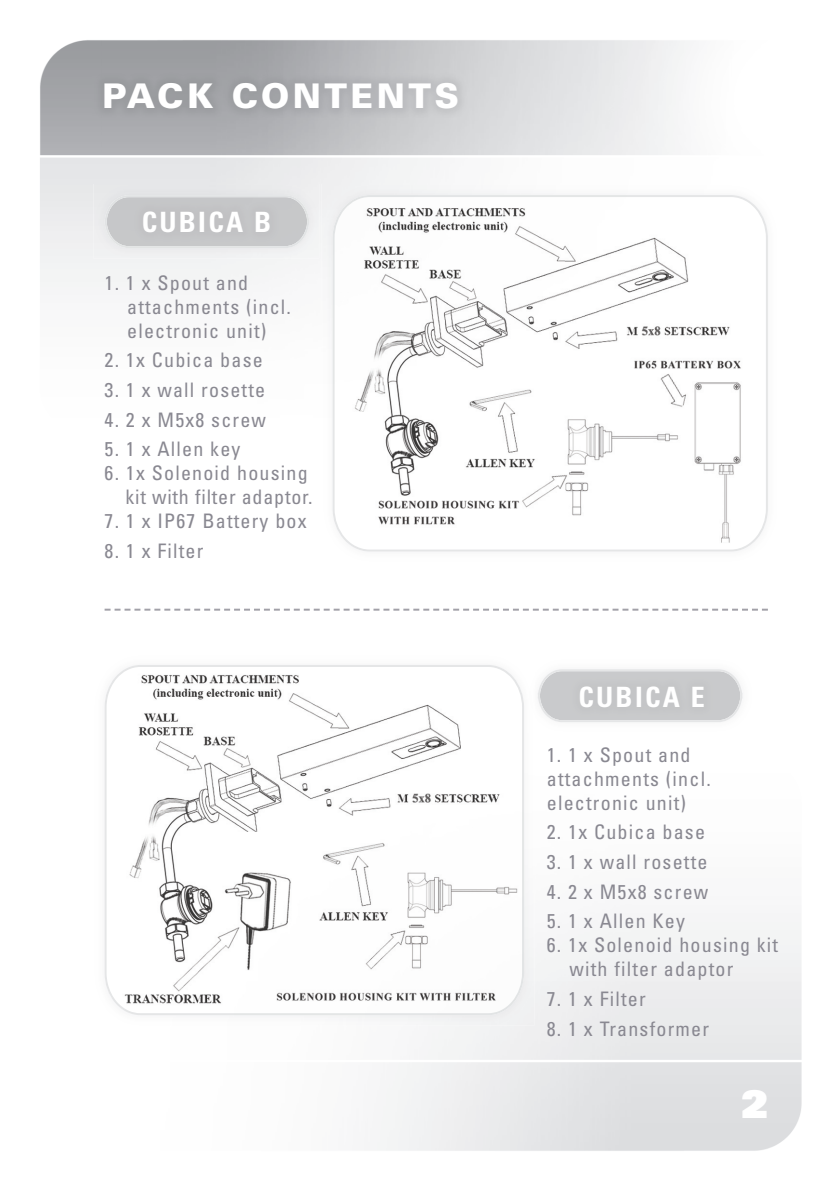
<style>
.page{position:relative;width:840px;height:1191px;background:#fff}
.page>*{position:absolute;margin:0;border:0;box-sizing:border-box;transform-origin:0 0}
.t1{font:900 38px "Univers";color:#fff}
.t2{font:900 34px "Univers";letter-spacing:.1em;color:#fff}
.t3{font:700 condensed 28px "Univers";letter-spacing:.08em;color:#fff}
.t4{font:condensed 20px/24px "Univers";letter-spacing:.06em;color:#898891}
.t5{font:condensed 20px/24px "Univers";letter-spacing:.04em;color:#898891;text-align:right}
</style>
<div class="page">
<img style="left:332px;top:195px;width:435px;height:356px">
<img style="left:104px;top:195px;width:205px;height:53px">
<div style="left:131px;top:200px;width:148px;height:42px;background:#c3c3c5"></div>
<img style="left:104px;top:608px;width:663px;height:2px">
<img style="left:100px;top:661px;width:434px;height:364px">
<img style="left:104px;top:665px;width:419px;height:350px">
<img style="left:526px;top:661px;width:221px;height:71px">
<img style="left:537px;top:669px;width:205px;height:53px">
<div style="left:568px;top:675px;width:145px;height:42px;background:#c5c6c8"></div>
<h2 class="t2" style="left:102px;top:75px;width:358px">PACK CONTENTS</h2>
<h3 class="t3" style="left:142px;top:205px;width:131px">CUBICA B</h3>
<p class="t4" style="left:127px;top:270px;width:165px;text-indent:-23px">1. 1 x Spout and attachments (incl. electronic unit)</p>
<p class="t4" style="left:104px;top:348px;width:160px">2. 1x Cubica base</p>
<p class="t4" style="left:104px;top:377px;width:162px">3. 1 x wall rosette</p>
<p class="t4" style="left:104px;top:407px;width:163px">4. 2 x M5x8 screw</p>
<p class="t4" style="left:104px;top:437px;width:137px">5. 1 x Allen key</p>
<p class="t5" style="left:104px;top:461px;width:209px">6. 1x Solenoid housing kit with filter adaptor.</p>
<p class="t4" style="left:104px;top:509px;width:203px">7. 1 x IP67 Battery box</p>
<p class="t4" style="left:104px;top:538px;width:100px">8. 1 x Filter</p>
<h3 class="t3" style="left:578px;top:680px;width:128px">CUBICA E</h3>
<p class="t4" style="left:546px;top:742px;width:165px">1. 1 x Spout and attachments (incl. electronic unit)</p>
<p class="t4" style="left:546px;top:820px;width:160px">2. 1x Cubica base</p>
<p class="t4" style="left:546px;top:849px;width:162px">3. 1 x wall rosette</p>
<p class="t4" style="left:546px;top:879px;width:163px">4. 2 x M5x8 screw</p>
<p class="t4" style="left:546px;top:909px;width:139px">5. 1 x Allen Key</p>
<p class="t4" style="left:569px;top:933px;width:210px;text-indent:-23px">6. 1x Solenoid housing kit with filter adaptor</p>
<p class="t4" style="left:546px;top:986px;width:100px">7. 1 x Filter</p>
<p class="t4" style="left:546px;top:1016px;width:164px">8. 1 x Transformer</p>
<h1 class="t1" style="left:740px;top:1079px;width:28px">2</h1>
</div>
